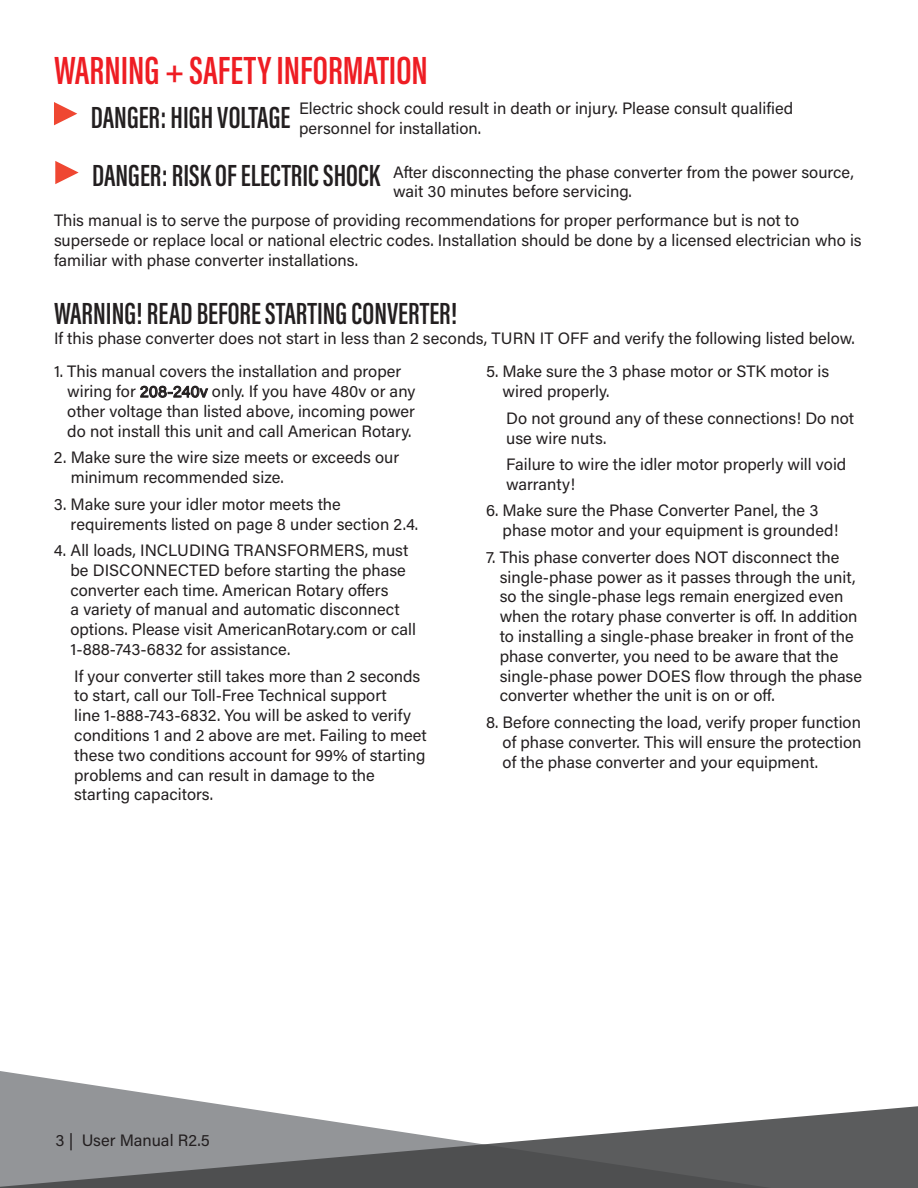
<style>
.page{position:relative;width:918px;height:1188px;background:#fff}
.page>*{position:absolute;margin:0;border:0;box-sizing:border-box;transform-origin:0 0}
.t1{font:600 40.5px "Acumin Pro Extra Cond";color:#ee1d23}
.t2{font:600 31.5px/58.1px "Acumin Pro Extra Cond";color:#231f20}
.t3{font:16.5px/19.8px "Acumin Pro";color:#231f20}
</style>
<div class="page">
<svg style="left:0;top:1071px;width:184px;height:28px"></svg>
<svg style="left:0;top:1099px;width:918px;height:89px"></svg>
<svg style="left:54px;top:102px;width:23px;height:23px"></svg>
<svg style="left:55px;top:161px;width:24px;height:23px"></svg>
<h1 class="t1" style="left:54px;top:45px;width:375px">WARNING + SAFETY INFORMATION</h1>
<h2 class="t2" style="left:91px;top:89px;width:291px">DANGER: HIGH VOLTAGE<br>DANGER: RISK OF ELECTRIC SHOCK</h2>
<p class="t3" style="left:54px;top:210px;width:809px">This manual is to serve the purpose of providing recommendations for proper performance but is not to supersede or replace local or national electric codes. Installation should be done by a licensed electrician who is familiar with phase converter installations.</p>
<h2 class="t2" style="left:54px;top:284px;width:405px">WARNING! READ BEFORE STARTING CONVERTER!</h2>
<p class="t3" style="left:54px;top:328px;width:801px">If this phase converter does not start in less than 2 seconds, TURN IT OFF and verify the following listed below.</p>
<p class="t3" style="left:67px;top:361px;width:350px;text-indent:-13px">1. This manual covers the installation and proper wiring for 208-240v only. If you have 480v or any other voltage than listed above, incoming power do not install this unit and call American Rotary.</p>
<p class="t3" style="left:71px;top:447px;width:330px;text-indent:-17px">2. Make sure the wire size meets or exceeds our minimum recommended size.</p>
<p class="t3" style="left:71px;top:493px;width:347px;text-indent:-17px">3. Make sure your idler motor meets the requirements listed on page 8 under section 2.4.</p>
<p class="t3" style="left:70px;top:540px;width:347px;text-indent:-16px">4. All loads, INCLUDING TRANSFORMERS, must be DISCONNECTED before starting the phase converter each time. American Rotary offers<br>a variety of manual and automatic disconnect options. Please visit AmericanRotary.com or call 1-888-743-6832 for assistance.</p>
<p class="t3" style="left:74px;top:665px;width:354px">If your converter still takes more than 2 seconds to start, call our Toll-Free Technical support<br>line 1-888-743-6832. You will be asked to verify conditions 1 and 2 above are met. Failing to meet these two conditions account for 99% of starting problems and can result in damage to the starting capacitors.</p>
<p class="t3" style="left:299px;top:98px;width:496px">Electric shock could result in death or injury. Please consult qualified personnel for installation.</p>
<p class="t3" style="left:393px;top:161px;width:462px">After disconnecting the phase converter from the power source, wait 30 minutes before servicing.</p>
<p class="t3" style="left:503px;top:361px;width:328px;text-indent:-17px">5. Make sure the 3 phase motor or STK motor is wired properly.</p>
<p class="t3" style="left:506px;top:407px;width:349px">Do not ground any of these connections! Do not use wire nuts.</p>
<p class="t3" style="left:506px;top:454px;width:342px">Failure to wire the idler motor properly will void warranty!</p>
<p class="t3" style="left:503px;top:500px;width:337px;text-indent:-17px">6. Make sure the Phase Converter Panel, the 3 phase motor and your equipment is grounded!</p>
<p class="t3" style="left:500px;top:546px;width:364px;text-indent:-14px">7. This phase converter does NOT disconnect the single-phase power as it passes through the unit, so the single-phase legs remain energized even when the rotary phase converter is off. In addition to installing a single-phase breaker in front of the phase converter, you need to be aware that the single-phase power DOES flow through the phase converter whether the unit is on or off.</p>
<p class="t3" style="left:503px;top:712px;width:360px;text-align:justify;text-indent:-17px">8. Before connecting the load, verify proper function of phase converter. This will ensure the protection of the phase converter and your equipment.</p>
<p class="t3" style="left:56px;top:1130px;width:156px">3 | User Manual R2.5</p>
</div>
